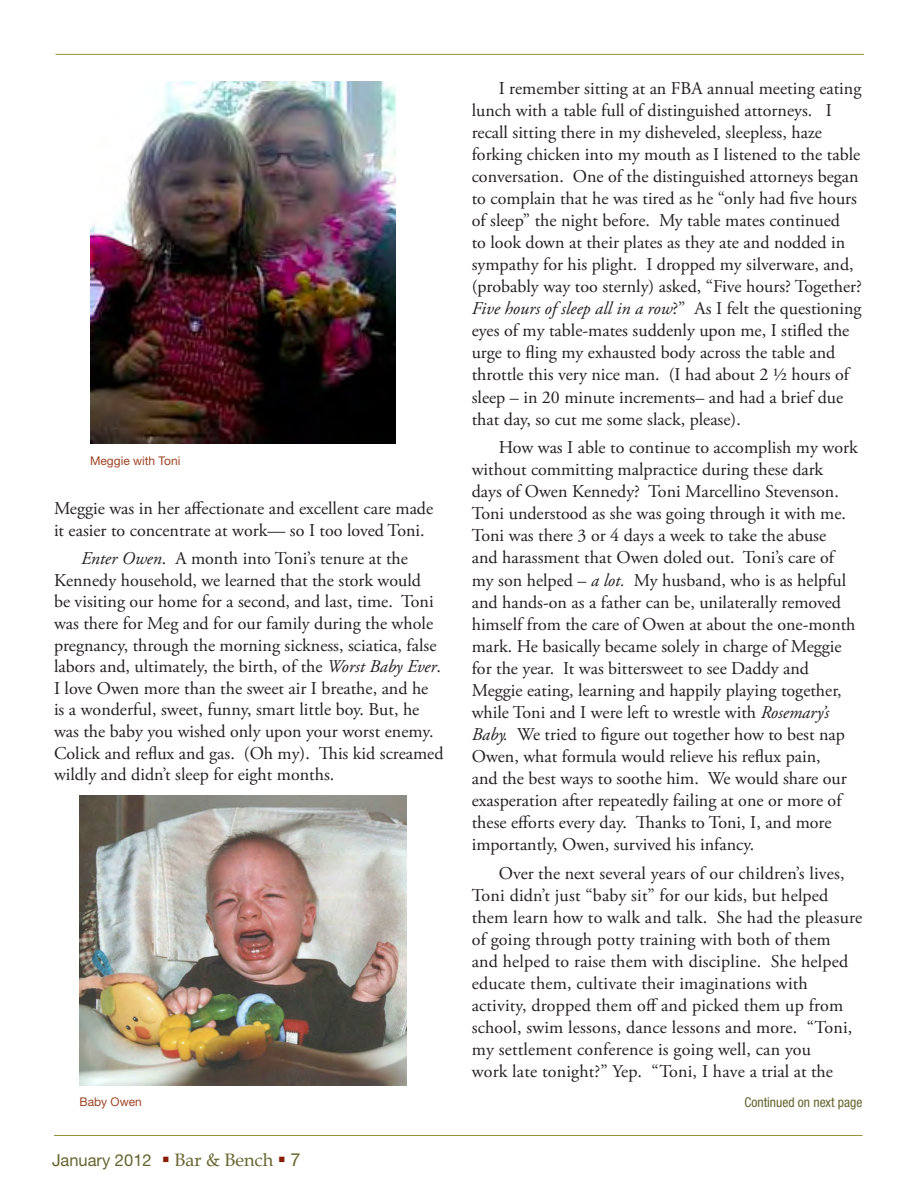
<style>
.page{position:relative;width:918px;height:1188px;background:#fff}
.page>*{position:absolute;margin:0;border:0;box-sizing:border-box;transform-origin:0 0}
.body-BB{font:18px/22px "Adobe Garamond Pro";color:#231f20}
.t1{font:16.5px "Helvetica Neue LT Std";color:#66642e}
.body-BB-2{font:condensed 13.5px "Helvetica Neue LT Std";color:#66642e}
.captions{font:12px "Helvetica Neue LT Std";color:#9e4425}
.s1{font-style:italic}
.s2{color:#891d02}
.s3{font-family:"Book Antiqua";font-size:18px}
.s4{font-size:18px}
</style>
<div class="page">
<hr style="left:54px;top:1135px;width:808px;height:1px;background:#9a9039">
<hr style="left:56px;top:54px;width:808px;height:1px;background:#9a9039">
<img style="left:90px;top:81px;width:306px;height:363px">
<img style="left:80px;top:795px;width:326px;height:291px">
<p class="captions" style="left:90px;top:453px;width:92px">Meggie with Toni</p>
<p class="body-BB" style="left:54px;top:498px;width:381px;line-height:21.6px">Meggie was in her affectionate and excellent care made it easier to concentrate at work— so I too loved Toni.</p>
<p class="body-BB" style="left:54px;top:548px;width:391px;line-height:21.6px;text-indent:27px"><span class="s1">Enter Owen</span>. A month into Toni’s tenure at the Kennedy household, we learned that the stork would<br>be visiting our home for a second, and last, time. Toni was there for Meg and for our family during the whole pregnancy, through the morning sickness, sciatica, false labors and, ultimately, the birth, of the <span class="s1">Worst Baby Ever</span>.<br>I love Owen more than the sweet air I breathe, and he<br>is a wonderful, sweet, funny, smart little boy. But, he was the baby you wished only upon your worst enemy.<br>Colick and reflux and gas. (Oh my). This kid screamed wildly and didn’t sleep for eight months.</p>
<p class="captions" style="left:80px;top:1094px;width:64px">Baby Owen</p>
<p class="t1" style="left:52px;top:1150px;width:250px">January 2012 <span class="s2">▪</span> <span class="s3">Bar &amp; Bench</span> <span class="s2">▪</span> <span class="s4">7</span></p>
<p class="body-BB" style="left:472px;top:78px;width:392px;text-indent:27px">I remember sitting at an FBA annual meeting eating lunch with a table full of distinguished attorneys. I recall sitting there in my disheveled, sleepless, haze forking chicken into my mouth as I listened to the table conversation. One of the distinguished attorneys began to complain that he was tired as he “only had five hours of sleep” the night before. My table mates continued<br>to look down at their plates as they ate and nodded in sympathy for his plight. I dropped my silverware, and, (probably way too sternly) asked, “Five hours? Together?<br><span class="s1">Five hours of sleep all in a row</span>?” As I felt the questioning eyes of my table-mates suddenly upon me, I stifled the urge to fling my exhausted body across the table and throttle this very nice man. (I had about 2 ½ hours of sleep – in 20 minute increments– and had a brief due that day, so cut me some slack, please).</p>
<p class="body-BB" style="left:472px;top:437px;width:387px;text-indent:27px">How was I able to continue to accomplish my work without committing malpractice during these dark days of Owen Kennedy? Toni Marcellino Stevenson.<br>Toni understood as she was going through it with me.<br>Toni was there 3 or 4 days a week to take the abuse<br>and harassment that Owen doled out. Toni’s care of my son helped – <span class="s1">a lot.</span> My husband, who is as helpful and hands-on as a father can be, unilaterally removed himself from the care of Owen at about the one-month mark. He basically became solely in charge of Meggie for the year. It was bittersweet to see Daddy and Meggie eating, learning and happily playing together, while Toni and I were left to wrestle with <span class="s1">Rosemary’s Baby.</span> We tried to figure out together how to best nap Owen, what formula would relieve his reflux pain,<br>and the best ways to soothe him. We would share our exasperation after repeatedly failing at one or more of these efforts every day. Thanks to Toni, I, and more importantly, Owen, survived his infancy.</p>
<p class="body-BB" style="left:472px;top:863px;width:392px;text-indent:27px">Over the next several years of our children’s lives, Toni didn’t just “baby sit” for our kids, but helped them learn how to walk and talk. She had the pleasure of going through potty training with both of them<br>and helped to raise them with discipline. She helped educate them, cultivate their imaginations with activity, dropped them off and picked them up from school, swim lessons, dance lessons and more. “Toni, my settlement conference is going well, can you<br>work late tonight?” Yep. “Toni, I have a trial at the</p>
<p class="body-BB-2" style="left:744px;top:1094px;width:120px">Continued on next page</p>
</div>
